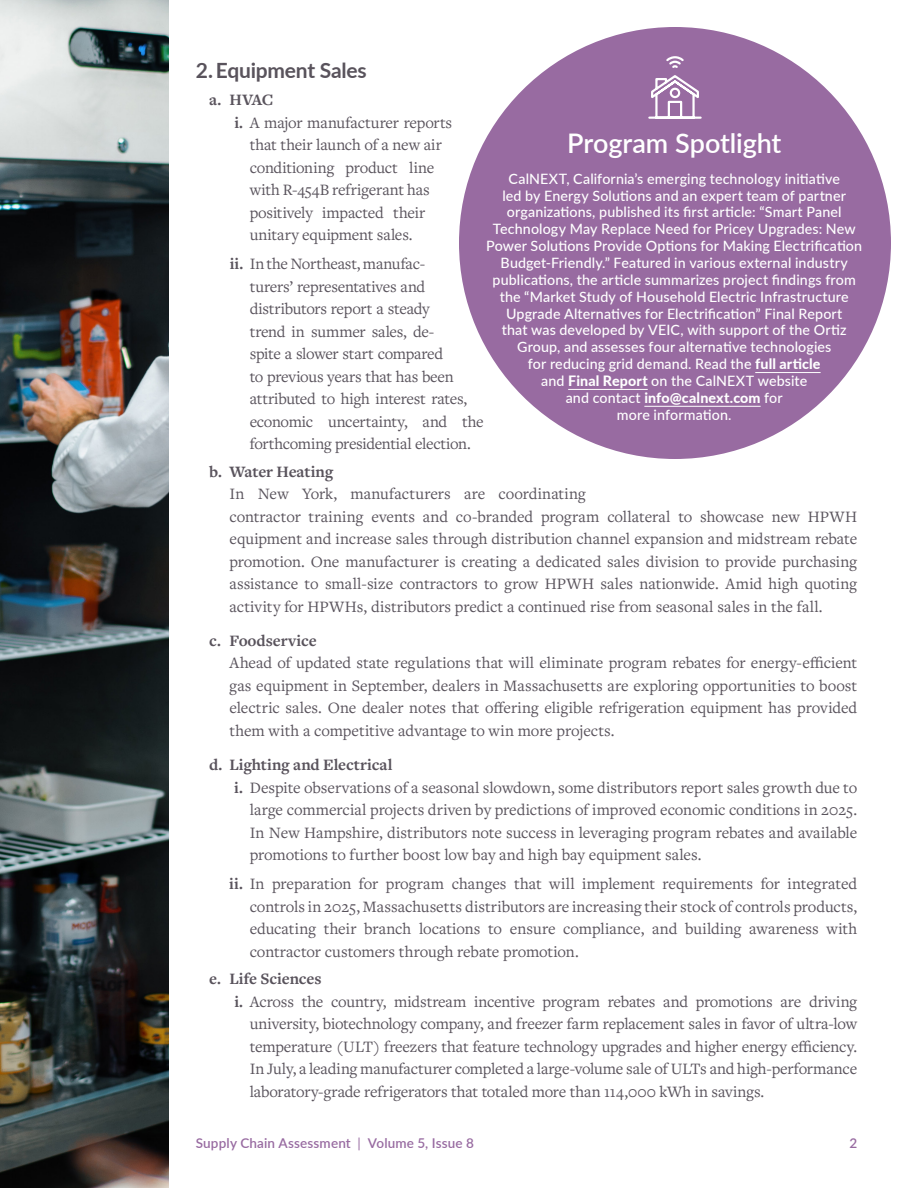
<style>
.page{position:relative;width:918px;height:1188px;background:#fff}
.page>*{position:absolute;margin:0;border:0;box-sizing:border-box;transform-origin:0 0}
.t1{font:600 27px "Lato";letter-spacing:-.005em;color:#fff}
.t2{font:700 21px "Lato";letter-spacing:-.01em;color:#59535c}
.t3{font:16.5px/22.5px "Freight Text Pro";letter-spacing:-.005em;color:#59535c}
.t4{font:700 16.5px "Freight Text Pro";letter-spacing:-.005em;color:#59535c}
.t5{font:500 14.25px/16.8px "Lato";letter-spacing:.01em;color:#fff;text-align:center}
.t6{font:600 13.5px "Lato";letter-spacing:.01em;color:#986ba1}
.s1{font-weight:700}
.s2{font-weight:800}
.s3{font-weight:400}
</style>
<div class="page">
<img style="left:0;top:0;width:169px;height:1188px">
<div style="left:459px;top:27px;width:432px;height:432px;background:#986ba1;border-radius:50%"></div>
<hr style="left:755px;top:372px;width:66px;height:1px;background:#fff">
<hr style="left:568px;top:389px;width:80px;height:1px;background:#fff">
<hr style="left:644px;top:406px;width:117px;height:1px;background:#fff">
<svg style="left:648px;top:56px;width:54px;height:63px"></svg>
<p class="t2" style="left:196px;top:55px;width:173px">2.Equipment Sales</p>
<p class="t4" style="left:209px;top:89px;width:66px">a. HVAC</p>
<p class="t3" style="left:234px;top:110px;width:219px"><span class="s1">i.</span> A major manufacturer reports</p>
<p class="t3" style="left:250px;top:133px;width:194px">that their launch of a new air</p>
<p class="t3" style="left:250px;top:155px;width:186px">conditioning product line</p>
<p class="t3" style="left:250px;top:178px;width:181px">with R-454B refrigerant has</p>
<p class="t3" style="left:250px;top:200px;width:177px">positively impacted their</p>
<p class="t3" style="left:250px;top:223px;width:164px">unitary equipment sales.</p>
<p class="t3" style="left:250px;top:252px;width:235px;text-indent:-20px"><span class="s1">ii.</span> In the Northeast, manufac-<br>turers’ representatives and distributors report a steady<br>trend in summer sales, de-<br>spite a slower start compared<br>to previous years that has been attributed to high interest rates, economic uncertainty, and the forthcoming presidential election.</p>
<p class="t4" style="left:209px;top:460px;width:126px">b. Water Heating</p>
<p class="t3" style="left:229px;top:482px;width:629px">In New York, manufacturers are coordinating<br>contractor training events and co-branded program collateral to showcase new HPWH equipment and increase sales through distribution channel expansion and midstream rebate promotion. One manufacturer is creating a dedicated sales division to provide purchasing assistance to small-size contractors to grow HPWH sales nationwide. Amid high quoting activity for HPWHs, distributors predict a continued rise from seasonal sales in the fall.</p>
<p class="t4" style="left:209px;top:630px;width:109px">c. Foodservice</p>
<p class="t3" style="left:229px;top:651px;width:629px;text-align:justify">Ahead of updated state regulations that will eliminate program rebates for energy-efficient gas equipment in September, dealers in Massachusetts are exploring opportunities to boost electric sales. One dealer notes that offering eligible refrigeration equipment has provided them with a competitive advantage to win more projects.</p>
<p class="t4" style="left:209px;top:754px;width:185px">d. Lighting and Electrical</p>
<p class="t3" style="left:234px;top:775px;width:625px"><span class="s1">i.</span> Despite observations of a seasonal slowdown, some distributors report sales growth due to</p>
<p class="t3" style="left:250px;top:798px;width:609px">large commercial projects driven by predictions of improved economic conditions in 2025.</p>
<p class="t3" style="left:250px;top:820px;width:609px">In New Hampshire, distributors note success in leveraging program rebates and available</p>
<p class="t3" style="left:250px;top:843px;width:453px">promotions to further boost low bay and high bay equipment sales.</p>
<p class="t3" style="left:250px;top:872px;width:609px;text-align:justify;text-indent:-21px"><span class="s1">ii.</span> In preparation for program changes that will implement requirements for integrated controls in 2025, Massachusetts distributors are increasing their stock of controls products, educating their branch locations to ensure compliance, and building awareness with contractor customers through rebate promotion.</p>
<p class="t4" style="left:209px;top:968px;width:114px">e. Life Sciences</p>
<p class="t3" style="left:234px;top:990px;width:624px"><span class="s1">i.</span> Across the country, midstream incentive program rebates and promotions are driving</p>
<p class="t3" style="left:250px;top:1012px;width:609px">university, biotechnology company, and freezer farm replacement sales in favor of ultra-low</p>
<p class="t3" style="left:250px;top:1035px;width:609px">temperature (ULT) freezers that feature technology upgrades and higher energy efficiency.</p>
<p class="t3" style="left:250px;top:1057px;width:609px">In July, a leading manufacturer completed a large-volume sale of ULTs and high-performance</p>
<p class="t3" style="left:250px;top:1080px;width:516px">laboratory-grade refrigerators that totaled more than 114,000 kWh in savings.</p>
<h1 class="t1" style="left:567px;top:124px;width:216px">Program Spotlight</h1>
<p class="t5" style="left:486px;top:169px;width:377px">CalNEXT, California’s emerging technology initiative<br>led by Energy Solutions and an expert team of partner organizations, published its first article: “Smart Panel Technology May Replace Need for Pricey Upgrades: New Power Solutions Provide Options for Making Electrification Budget-Friendly.” Featured in various external industry publications, the article summarizes project findings from the “Market Study of Household Electric Infrastructure Upgrade Alternatives for Electrification” Final Report<br>that was developed by VEIC, with support of the Ortiz Group, and assesses four alternative technologies<br>for reducing grid demand. Read the <span class="s2">full article<br></span>and <span class="s2">Final Report</span> on the CalNEXT website<br>and contact <span class="s2">info@calnext.com</span> for<br>more information.</p>
<p class="t6" style="left:196px;top:1133px;width:280px">Supply Chain Assessment <span class="s3">|</span> Volume 5, Issue 8</p>
<p class="t6" style="left:849px;top:1133px;width:9px">2</p>
</div>
